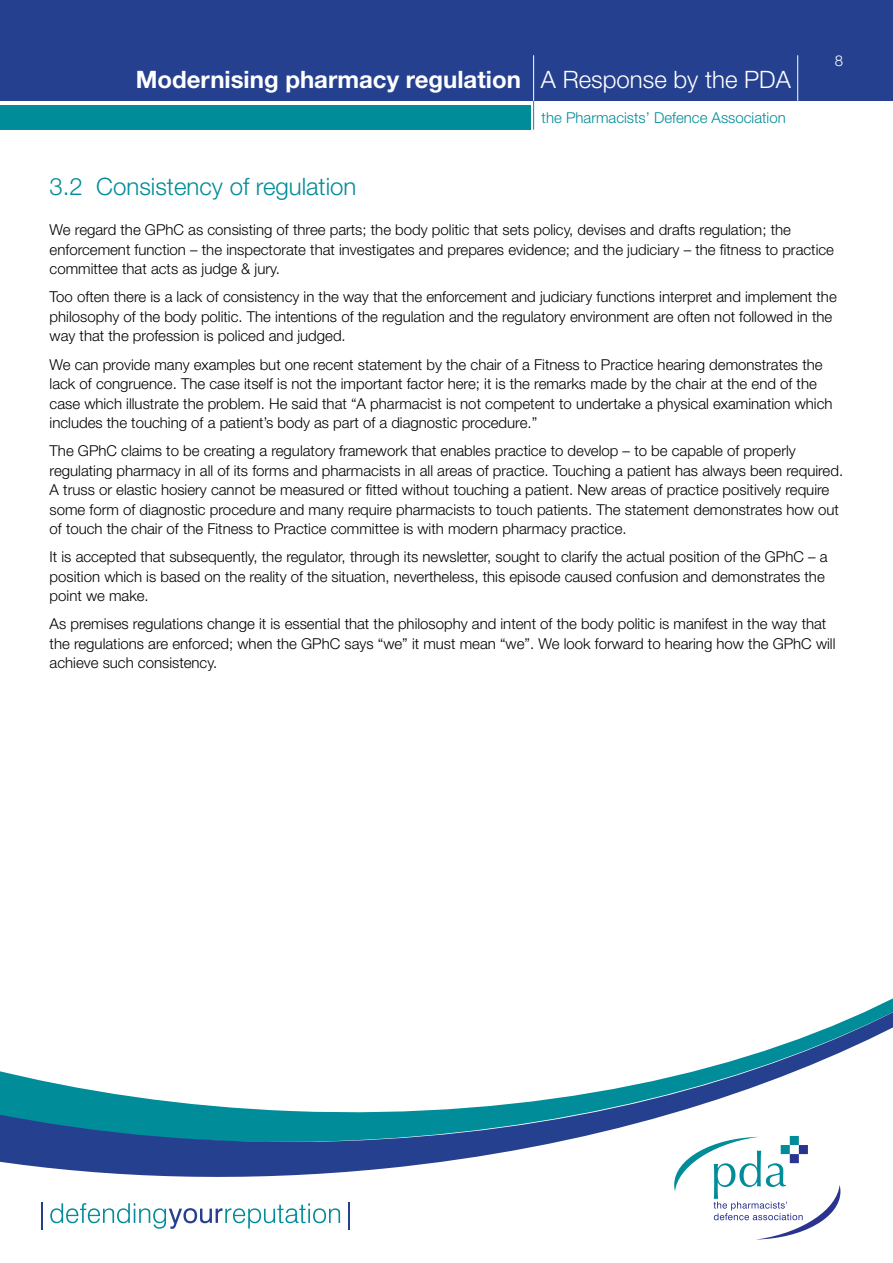
<style>
.page{position:relative;width:893px;height:1263px;background:#fff}
.page>*{position:absolute;margin:0;border:0;box-sizing:border-box;transform-origin:0 0}
.t1{font:700 24px "Helvetica Neue";color:#fff}
.t2{font:300 24px "Helvetica Neue";color:#008c99}
.t3{font:300 15px/19.5px "Helvetica Neue";color:#000}
.t4{font:300 15px "Helvetica Neue";color:#008c99}
.t5{font:300 15px "Helvetica Neue";color:#fff}
.s1{font-weight:300}
</style>
<div class="page">
<div style="left:0;top:0;width:893px;height:101px;background:#25408f"></div>
<div style="left:0;top:106px;width:531px;height:24px;background:#008c99"></div>
<svg style="left:533px;top:101px;width:1px;height:29px"></svg>
<hr style="left:533px;top:55px;width:1px;height:46px;background:#fff">
<hr style="left:797px;top:55px;width:1px;height:46px;background:#fff">
<svg style="left:0;top:1003px;width:893px;height:174px"></svg>
<svg style="left:674px;top:1136px;width:166px;height:103px"></svg>
<svg style="left:42px;top:1202px;width:1px;height:27px"></svg>
<svg style="left:50px;top:1203px;width:290px;height:26px"></svg>
<svg style="left:348px;top:1202px;width:1px;height:27px"></svg>
<h1 class="t1" style="left:136px;top:65px;width:657px">Modernising pharmacy regulation <span class="s1">A Response by the PDA</span></h1>
<p class="t4" style="left:542px;top:109px;width:246px">the Pharmacists’ Defence Association</p>
<p class="t5" style="left:835px;top:51px;width:10px">8</p>
<h1 class="t2" style="left:50px;top:171px;width:308px">3.2 Consistency of regulation</h1>
<p class="t3" style="left:50px;top:220px;width:786px">We regard the GPhC as consisting of three parts; the body politic that sets policy, devises and drafts regulation; the enforcement function – the inspectorate that investigates and prepares evidence; and the judiciary – the fitness to practice committee that acts as judge &amp; jury.</p>
<p class="t3" style="left:50px;top:287px;width:789px">Too often there is a lack of consistency in the way that the enforcement and judiciary functions interpret and implement the philosophy of the body politic. The intentions of the regulation and the regulatory environment are often not followed in the way that the profession is policed and judged.</p>
<p class="t3" style="left:50px;top:354px;width:784px">We can provide many examples but one recent statement by the chair of a Fitness to Practice hearing demonstrates the lack of congruence. The case itself is not the important factor here; it is the remarks made by the chair at the end of the case which illustrate the problem. He said that “A pharmacist is not competent to undertake a physical examination which includes the touching of a patient’s body as part of a diagnostic procedure.”</p>
<p class="t3" style="left:50px;top:441px;width:795px">The GPhC claims to be creating a regulatory framework that enables practice to develop – to be capable of properly regulating pharmacy in all of its forms and pharmacists in all areas of practice. Touching a patient has always been required.<br>A truss or elastic hosiery cannot be measured or fitted without touching a patient. New areas of practice positively require some form of diagnostic procedure and many require pharmacists to touch patients. The statement demonstrates how out of touch the chair of the Fitness to Practice committee is with modern pharmacy practice.</p>
<p class="t3" style="left:50px;top:547px;width:779px">It is accepted that subsequently, the regulator, through its newsletter, sought to clarify the actual position of the GPhC – a position which is based on the reality of the situation, nevertheless, this episode caused confusion and demonstrates the point we make.</p>
<p class="t3" style="left:50px;top:614px;width:787px">As premises regulations change it is essential that the philosophy and intent of the body politic is manifest in the way that the regulations are enforced; when the GPhC says “we” it must mean “we”. We look forward to hearing how the GPhC will achieve such consistency.</p>
</div>
